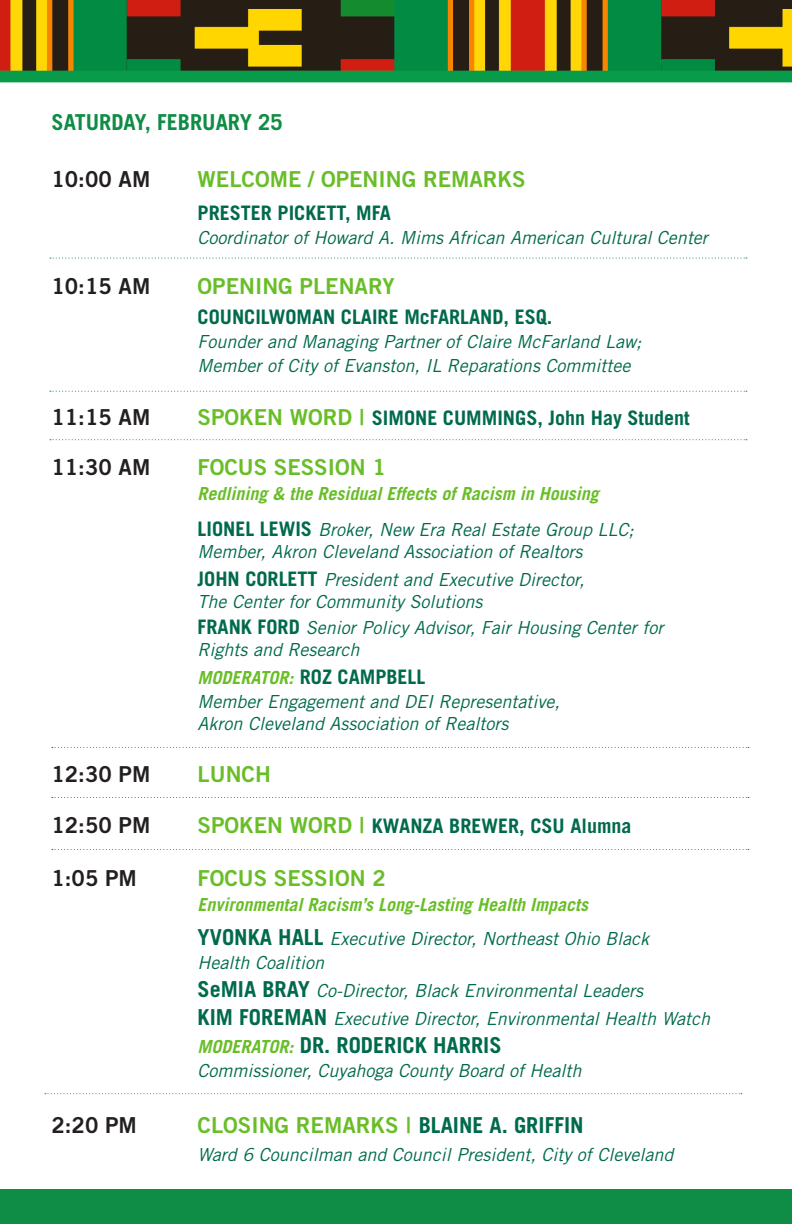
<style>
.page{position:relative;width:792px;height:1224px;background:#fff}
.page>*{position:absolute;margin:0;border:0;box-sizing:border-box;transform-origin:0 0}
.t1{font:22px "Trade Gothic LT Std Bd 2";color:#69be28}
.t2{font:22px "Trade Gothic LT Std Bd 2";color:#231f20}
.t3{font:700 22px "Trade Gothic LT Std";color:#006a4d}
.t4{font:700 22px "Trade Gothic LT Std";color:#0f8c45}
.t5{font:700 20px "Trade Gothic LT Std";color:#006a4d}
.t6{font:italic 18px/22px "Trade Gothic LT Std";color:#006a4d}
.t7{font:italic 700 18px "Trade Gothic LT Std";color:#69be28}
.s1{font-family:"Trade Gothic LT Std Bd 2";font-weight:400;font-size:22px;color:#69be28}
.s2{font-weight:700;font-style:normal;font-size:20px}
.s3{font-style:italic;font-size:18px;color:#69be28}
.s4{font-weight:700;font-style:normal;font-size:22px}
.s5{font-family:"Trade Gothic LT Std";font-weight:700;color:#006a4d}
</style>
<div class="page">
<div style="left:0;top:1189px;width:791px;height:35px;background:#0f8c45"></div>
<img style="left:0;top:0;width:791px;height:82px">
<svg style="left:50px;top:258px;width:697px;height:1px"></svg>
<svg style="left:50px;top:391px;width:697px;height:1px"></svg>
<svg style="left:50px;top:439px;width:697px;height:1px"></svg>
<svg style="left:52px;top:747px;width:697px;height:1px"></svg>
<svg style="left:52px;top:797px;width:697px;height:1px"></svg>
<svg style="left:52px;top:849px;width:697px;height:1px"></svg>
<svg style="left:45px;top:1093px;width:697px;height:1px"></svg>
<p class="t4" style="left:51px;top:109px;width:233px">SATURDAY, FEBRUARY 25</p>
<p class="t2" style="left:51px;top:166px;width:100px">10:00 AM</p>
<p class="t1" style="left:198px;top:166px;width:330px">WELCOME / OPENING REMARKS</p>
<p class="t5" style="left:198px;top:201px;width:195px">PRESTER PICKETT, MFA</p>
<p class="t6" style="left:198px;top:227px;width:512px">Coordinator of Howard A. Mims African American Cultural Center</p>
<p class="t2" style="left:51px;top:272px;width:100px">10:15 AM</p>
<p class="t1" style="left:198px;top:272px;width:198px">OPENING PLENARY</p>
<p class="t5" style="left:198px;top:305px;width:356px">COUNCILWOMAN CLAIRE McFARLAND, ESQ.</p>
<p class="t6" style="left:198px;top:331px;width:445px">Founder and Managing Partner of Claire McFarland Law;</p>
<p class="t6" style="left:198px;top:355px;width:434px">Member of City of Evanston, IL Reparations Committee</p>
<p class="t2" style="left:51px;top:404px;width:100px">11:15 AM</p>
<p class="t2" style="left:51px;top:453px;width:100px">11:30 AM</p>
<p class="t1" style="left:198px;top:453px;width:190px">FOCUS SESSION 1</p>
<p class="t5" style="left:198px;top:406px;width:494px"><span class="s1">SPOKEN WORD |</span> SIMONE CUMMINGS, John Hay Student</p>
<p class="t7" style="left:198px;top:482px;width:403px">Redlining &amp; the Residual Effects of Racism in Housing</p>
<p class="t6" style="left:198px;top:518px;width:438px"><span class="s2">LIONEL LEWIS</span> Broker, New Era Real Estate Group LLC;</p>
<p class="t6" style="left:198px;top:540px;width:386px">Member, Akron Cleveland Association of Realtors</p>
<p class="t6" style="left:198px;top:568px;width:389px"><span class="s2">JOHN CORLETT</span> President and Executive Director,<br>The Center for Community Solutions</p>
<p class="t6" style="left:198px;top:616px;width:467px"><span class="s2">FRANK FORD</span> Senior Policy Advisor, Fair Housing Center for<br>Rights and Research</p>
<p class="t5" style="left:198px;top:664px;width:229px"><span class="s3">MODERATOR:</span> ROZ CAMPBELL</p>
<p class="t6" style="left:198px;top:690px;width:364px">Member Engagement and DEI Representative,<br>Akron Cleveland Association of Realtors</p>
<p class="t2" style="left:51px;top:760px;width:100px">12:30 PM</p>
<p class="t1" style="left:198px;top:760px;width:75px">LUNCH</p>
<p class="t2" style="left:51px;top:811px;width:100px">12:50 PM</p>
<p class="t5" style="left:198px;top:814px;width:435px"><span class="s1">SPOKEN WORD |</span> KWANZA BREWER, CSU Alumna</p>
<p class="t2" style="left:51px;top:865px;width:87px">1:05 PM</p>
<p class="t1" style="left:198px;top:865px;width:190px">FOCUS SESSION 2</p>
<p class="t7" style="left:198px;top:893px;width:392px">Environmental Racism’s Long-Lasting Health Impacts</p>
<p class="t6" style="left:198px;top:927px;width:453px;line-height:24px"><span class="s4">YVONKA HALL</span> Executive Director, Northeast Ohio Black<br>Health Coalition</p>
<p class="t6" style="left:198px;top:980px;width:447px"><span class="s4">SeMIA BRAY</span> Co-Director, Black Environmental Leaders</p>
<p class="t6" style="left:198px;top:1008px;width:514px"><span class="s4">KIM FOREMAN</span> Executive Director, Environmental Health Watch</p>
<p class="t3" style="left:198px;top:1031px;width:305px"><span class="s3">MODERATOR:</span> DR. RODERICK HARRIS</p>
<p class="t6" style="left:198px;top:1060px;width:385px">Commissioner, Cuyahoga County Board of Health</p>
<p class="t2" style="left:51px;top:1112px;width:87px">2:20 PM</p>
<p class="t1" style="left:198px;top:1112px;width:388px">CLOSING REMARKS | <span class="s5">BLAINE A. GRIFFIN</span></p>
<p class="t6" style="left:198px;top:1144px;width:477px">Ward 6 Councilman and Council President, City of Cleveland</p>
</div>
